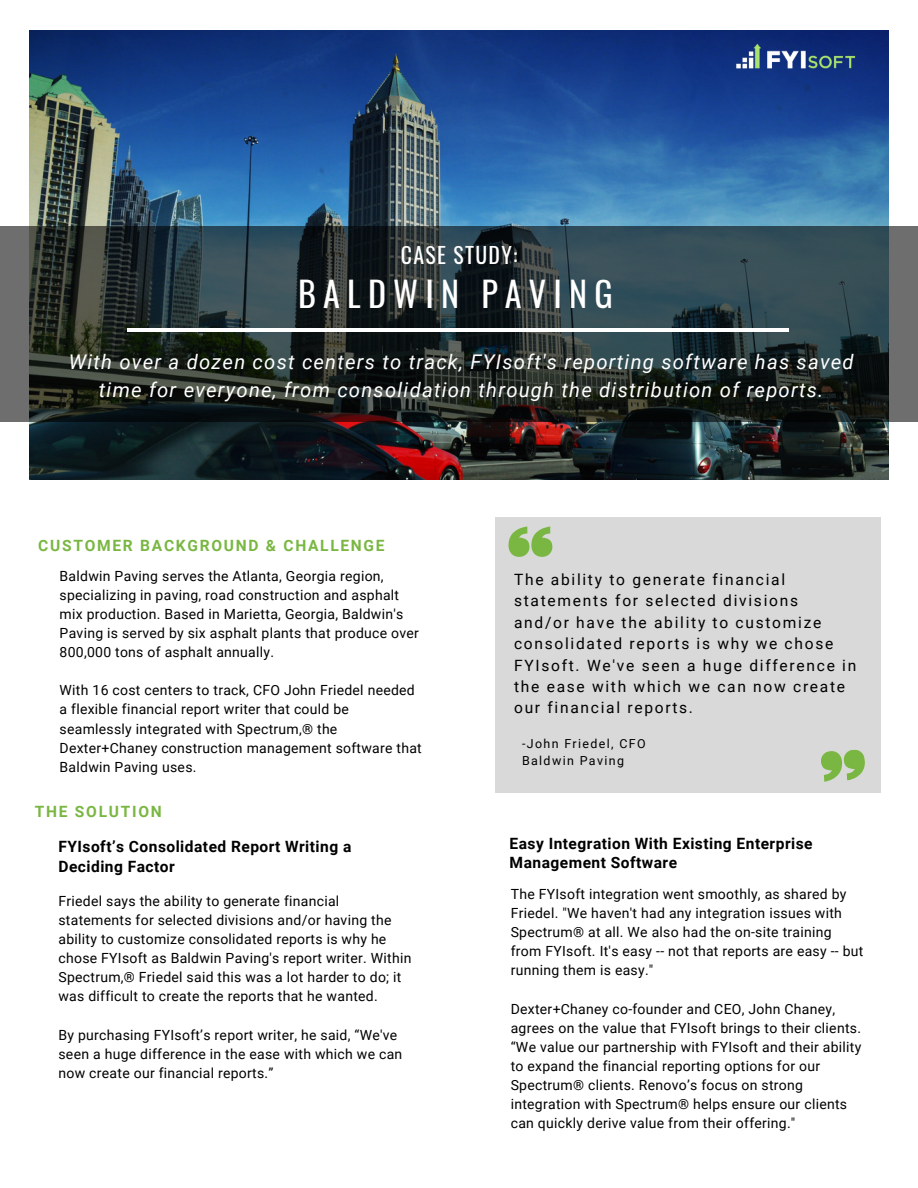
<style>
.page{position:relative;width:918px;height:1188px;background:#fff}
.page>*{position:absolute;margin:0;border:0;box-sizing:border-box;transform-origin:0 0}
.t1{font:34.2px "Oswald";letter-spacing:.21em;color:#fff}
.t2{font:21.75px "Oswald";letter-spacing:.06em;color:#fff}
.t3{font:italic 20.25px/28.2px "Roboto";letter-spacing:.06em;color:#fff;text-align:center}
.t4{font:15.6px/21.3px "Roboto";letter-spacing:.11em;color:#000}
.t5{font:700 15.6px/19.2px "Roboto";letter-spacing:.03em;color:#000}
.t6{font:700 15.6px "Roboto";letter-spacing:.11em;color:#7ab742}
.t7{font:13.95px/19.2px "Roboto";letter-spacing:.02em;color:#000}
.t8{font:12.45px/16.8px "Roboto";letter-spacing:.11em;color:#000}
</style>
<div class="page">
<img style="left:29px;top:30px;width:860px;height:449px">
<svg style="left:0;top:226px;width:918px;height:196px;background:#293536"></svg>
<hr style="left:128px;top:328px;width:661px;height:4px;background:#fff">
<img style="left:731px;top:39px;width:127px;height:35px">
<div style="left:495px;top:518px;width:386px;height:275px;background:#d9d9d9"></div>
<svg style="left:509px;top:526px;width:43px;height:31px"></svg>
<svg style="left:821px;top:749px;width:44px;height:33px"></svg>
<h2 class="t2" style="left:401px;top:238px;width:118px">CASE STUDY:</h2>
<h1 class="t1" style="left:298px;top:267px;width:316px">BALDWIN PAVING</h1>
<h3 class="t3" style="left:69px;top:348px;width:786px">With over a dozen cost centers to track, FYIsoft's reporting software has saved time for everyone, from consolidation through the distribution of reports.</h3>
<p class="t6" style="left:38px;top:537px;width:348px">CUSTOMER BACKGROUND &amp; CHALLENGE</p>
<p class="t7" style="left:60px;top:566px;width:361px">Baldwin Paving serves the Atlanta, Georgia region, specializing in paving, road construction and asphalt mix production. Based in Marietta, Georgia, Baldwin's Paving is served by six asphalt plants that produce over 800,000 tons of asphalt annually.</p>
<p class="t7" style="left:60px;top:681px;width:364px">With 16 cost centers to track, CFO John Friedel needed a flexible financial report writer that could be seamlessly integrated with Spectrum,® the Dexter+Chaney construction management software that Baldwin Paving uses.</p>
<p class="t6" style="left:35px;top:802px;width:128px">THE SOLUTION</p>
<p class="t4" style="left:514px;top:569px;width:344px">The ability to generate financial statements for selected divisions and/or have the ability to customize consolidated reports is why we chose FYIsoft. We've seen a huge difference in the ease with which we can now create our financial reports.</p>
<p class="t8" style="left:522px;top:735px;width:125px">-John Friedel, CFO<br>Baldwin Paving</p>
<p class="t5" style="left:58px;top:837px;width:294px">FYIsoft’s Consolidated Report Writing a<br>Deciding Factor</p>
<p class="t5" style="left:510px;top:834px;width:304px">Easy Integration With Existing Enterprise<br>Management Software</p>
<p class="t7" style="left:58px;top:891px;width:355px">Friedel says the ability to generate financial statements for selected divisions and/or having the ability to customize consolidated reports is why he chose FYIsoft as Baldwin Paving's report writer. Within Spectrum,® Friedel said this was a lot harder to do; it was difficult to create the reports that he wanted.</p>
<p class="t7" style="left:58px;top:1025px;width:345px">By purchasing FYIsoft’s report writer, he said, “We've seen a huge difference in the ease with which we can now create our financial reports.”</p>
<p class="t7" style="left:511px;top:885px;width:354px">The FYIsoft integration went smoothly, as shared by Friedel. "We haven't had any integration issues with Spectrum® at all. We also had the on-site training from FYIsoft. It's easy -- not that reports are easy -- but running them is easy."</p>
<p class="t7" style="left:511px;top:999px;width:352px">Dexter+Chaney co-founder and CEO, John Chaney, agrees on the value that FYIsoft brings to their clients. “We value our partnership with FYIsoft and their ability to expand the financial reporting options for our Spectrum® clients. Renovo’s focus on strong integration with Spectrum® helps ensure our clients can quickly derive value from their offering."</p>
</div>
